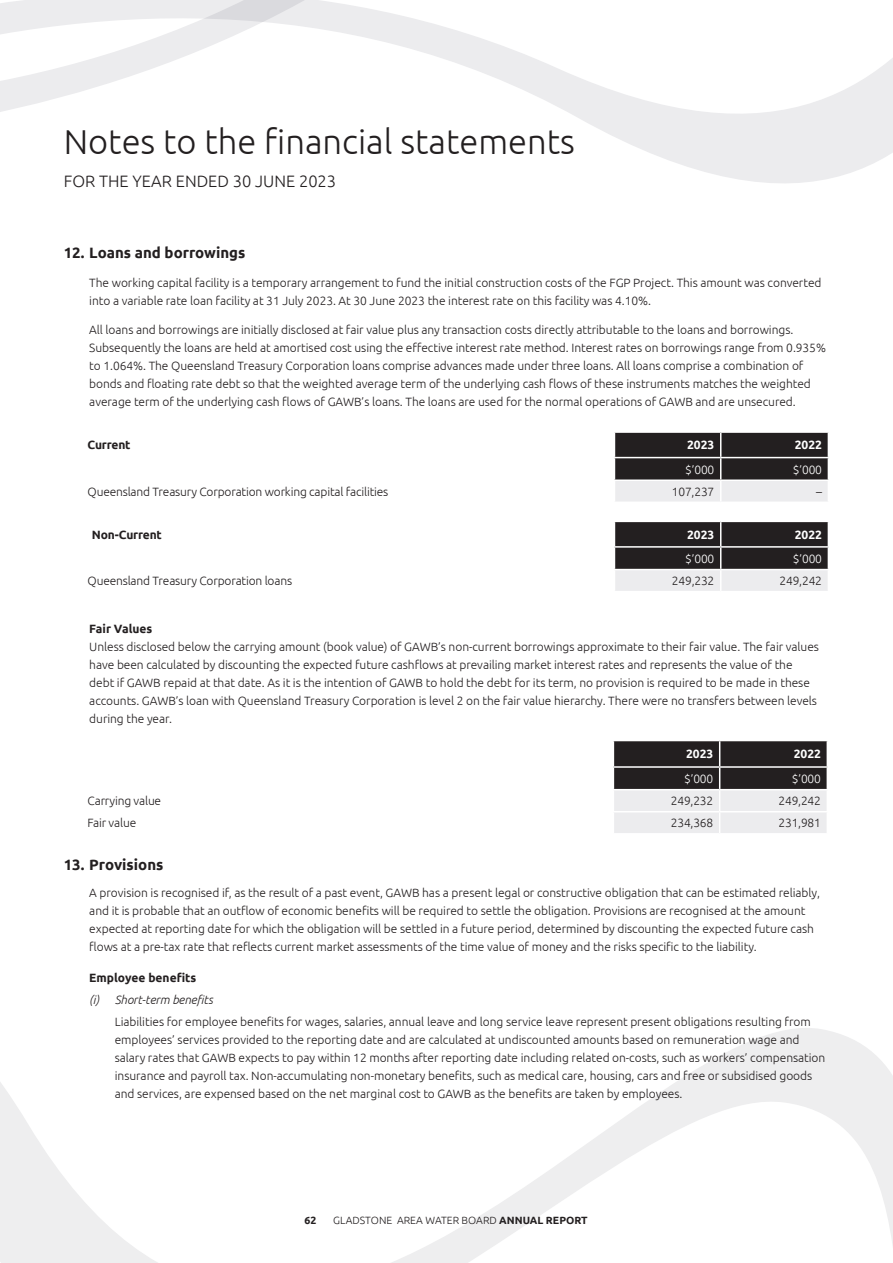
<style>
.page{position:relative;width:893px;height:1263px;background:#fff}
.page>*{position:absolute;margin:0;border:0;box-sizing:border-box;transform-origin:0 0}
.t1{font:300 34.5px "Ubuntu";color:#231f20}
.t2{font:300 16.5px "Ubuntu";color:#231f20}
.t3{font:700 15px "Ubuntu";color:#231f20}
.t4{font:300 12px/18px "Ubuntu";letter-spacing:-.005em;color:#231f20}
.t5{font:700 12px "Ubuntu";letter-spacing:-.015em;color:#231f20}
.t6{font:300 12px "Ubuntu";letter-spacing:-.015em;color:#fff}
.t7{font:700 12px "Ubuntu";color:#fff}
.t8{font:italic 300 12px "Ubuntu";letter-spacing:-.005em;color:#231f20}
.t9{font:300 10.5px "Ubuntu";color:#231f20}
.t10{font:700 10.5px "Ubuntu";color:#231f20}
.s1{font-weight:700}
</style>
<div class="page">
<svg style="left:0;top:1028px;width:893px;height:235px"></svg>
<svg style="left:0;top:0;width:893px;height:183px"></svg>
<svg style="left:614px;top:432px;width:215px;height:70px;background:#6e6b6c"></svg>
<svg style="left:614px;top:521px;width:215px;height:70px;background:#6e6b6c"></svg>
<svg style="left:613px;top:740px;width:215px;height:93px;background:#8b898b"></svg>
<h1 class="t1" style="left:64px;top:121px;width:513px">Notes to the financial statements</h1>
<h2 class="t2" style="left:64px;top:171px;width:274px">FOR THE YEAR ENDED 30 JUNE 2023</h2>
<p class="t3" style="left:64px;top:244px;width:183px">12. Loans and borrowings</p>
<p class="t4" style="left:89px;top:273px;width:734px">The working capital facility is a temporary arrangement to fund the initial construction costs of the FGP Project. This amount was converted into a variable rate loan facility at 31 July 2023. At 30 June 2023 the interest rate on this facility was 4.10%.</p>
<p class="t4" style="left:89px;top:320px;width:738px">All loans and borrowings are initially disclosed at fair value plus any transaction costs directly attributable to the loans and borrowings.<br>Subsequently the loans are held at amortised cost using the effective interest rate method. Interest rates on borrowings range from 0.935% to 1.064%. The Queensland Treasury Corporation loans comprise advances made under three loans. All loans comprise a combination of bonds and floating rate debt so that the weighted average term of the underlying cash flows of these instruments matches the weighted average term of the underlying cash flows of GAWB’s loans. The loans are used for the normal operations of GAWB and are unsecured.</p>
<p class="t5" style="left:88px;top:438px;width:45px">Current</p>
<p class="t7" style="left:687px;top:438px;width:29px">2023</p>
<p class="t7" style="left:795px;top:438px;width:29px">2022</p>
<p class="t6" style="left:685px;top:462px;width:31px">$’000</p>
<p class="t6" style="left:793px;top:462px;width:31px">$’000</p>
<p class="t4" style="left:88px;top:482px;width:302px">Queensland Treasury Corporation working capital facilities</p>
<p class="t4" style="left:672px;top:482px;width:44px">107,237</p>
<p class="t4" style="left:816px;top:482px;width:7px">–</p>
<p class="t5" style="left:92px;top:527px;width:72px">Non-Current</p>
<p class="t7" style="left:687px;top:527px;width:29px">2023</p>
<p class="t7" style="left:795px;top:527px;width:29px">2022</p>
<p class="t6" style="left:685px;top:551px;width:31px">$’000</p>
<p class="t6" style="left:793px;top:551px;width:31px">$’000</p>
<p class="t4" style="left:88px;top:572px;width:206px">Queensland Treasury Corporation loans</p>
<p class="t4" style="left:672px;top:572px;width:44px">249,232</p>
<p class="t4" style="left:779px;top:572px;width:44px">249,242</p>
<p class="t5" style="left:89px;top:621px;width:65px">Fair Values</p>
<p class="t4" style="left:89px;top:637px;width:731px">Unless disclosed below the carrying amount (book value) of GAWB’s non-current borrowings approximate to their fair value. The fair values have been calculated by discounting the expected future cashflows at prevailing market interest rates and represents the value of the debt if GAWB repaid at that date. As it is the intention of GAWB to hold the debt for its term, no provision is required to be made in these accounts. GAWB’s loan with Queensland Treasury Corporation is level 2 on the fair value hierarchy. There were no transfers between levels during the year.</p>
<p class="t7" style="left:686px;top:747px;width:29px">2023</p>
<p class="t7" style="left:794px;top:747px;width:29px">2022</p>
<p class="t6" style="left:684px;top:771px;width:31px">$’000</p>
<p class="t6" style="left:792px;top:771px;width:31px">$’000</p>
<p class="t4" style="left:88px;top:792px;width:75px">Carrying value</p>
<p class="t4" style="left:671px;top:792px;width:44px">249,232</p>
<p class="t4" style="left:778px;top:792px;width:44px">249,242</p>
<p class="t4" style="left:88px;top:814px;width:50px">Fair value</p>
<p class="t4" style="left:671px;top:814px;width:44px">234,368</p>
<p class="t4" style="left:778px;top:814px;width:44px">231,981</p>
<p class="t3" style="left:64px;top:856px;width:101px">13. Provisions</p>
<p class="t4" style="left:89px;top:883px;width:732px">A provision is recognised if, as the result of a past event, GAWB has a present legal or constructive obligation that can be estimated reliably, and it is probable that an outflow of economic benefits will be required to settle the obligation. Provisions are recognised at the amount expected at reporting date for which the obligation will be settled in a future period, determined by discounting the expected future cash flows at a pre-tax rate that reflects current market assessments of the time value of money and the risks specific to the liability.</p>
<p class="t5" style="left:89px;top:970px;width:109px">Employee benefits</p>
<p class="t8" style="left:89px;top:992px;width:125px">(i) Short-term benefits</p>
<p class="t4" style="left:115px;top:1012px;width:712px">Liabilities for employee benefits for wages, salaries, annual leave and long service leave represent present obligations resulting from employees’ services provided to the reporting date and are calculated at undiscounted amounts based on remuneration wage and salary rates that GAWB expects to pay within 12 months after reporting date including related on-costs, such as workers’ compensation insurance and payroll tax. Non-accumulating non-monetary benefits, such as medical care, housing, cars and free or subsidised goods and services, are expensed based on the net marginal cost to GAWB as the benefits are taken by employees.</p>
<p class="t10" style="left:305px;top:1214px;width:13px">62</p>
<p class="t9" style="left:333px;top:1214px;width:256px">GLADSTONE AREA WATER BOARD <span class="s1">ANNUAL REPORT</span></p>
</div>
